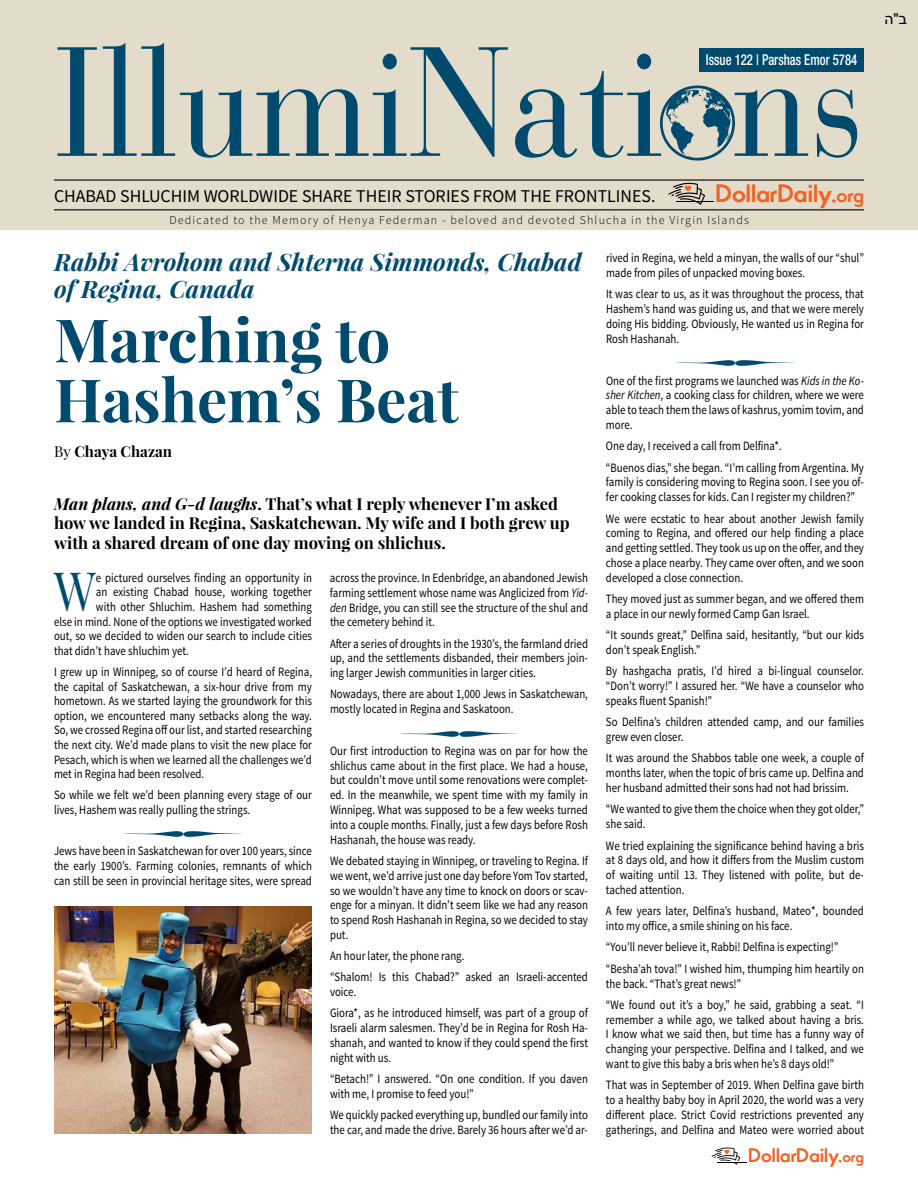
<style>
.page{position:relative;width:918px;height:1188px;background:#fff}
.page>*{position:absolute;margin:0;border:0;box-sizing:border-box;transform-origin:0 0}
.t1{font:154.2px "Bauer Bodoni Std";color:#004a6e;scale:.9 1}
.t2{font:700 60px/60px "Playfair Display";color:#004a6e}
.t3{font:54px "Playfair Display";color:#004a6e;scale:.85 1}
.t4{font:italic 700 24px/27px "Playfair Display";color:#004a6e}
.t5{font:700 24px "Movement";letter-spacing:-.005em;color:#f26323}
.t6{font:700 18.6px "Movement";letter-spacing:-.005em;color:#f26323}
.t7{font:18px "Source Sans Pro";color:#000}
.t8{font:700 16.5px/19.8px "Playfair Display";color:#000}
.t9{font:500 condensed 15px "Helvetica Neue LT Std";color:#fff;scale:.85 1}
.t10{font:700 15px "Playfair Display";color:#000}
.t11{font:15px "Arial";color:#000}
.t12{font:12.75px/14.9px "Source Sans Pro";color:#000;text-align:justify;scale:.85 1}
.t13{font:300 12px "Source Sans Pro";letter-spacing:.1em;color:#000}
.s1{color:#e4dcca}
.s2{font-size:19.05px}
.s3{font-weight:400}
.s4{font-style:italic}
.s5{font-size:14.85px}
</style>
<div class="page">
<div style="left:0;top:0;width:918px;height:230px;background:#e4dcca"></div>
<hr style="left:54px;top:179px;width:810px;height:2px;background:#000">
<hr style="left:54px;top:209px;width:810px;height:1px;background:#000">
<svg style="left:668px;top:183px;width:37px;height:22px"></svg>
<hr style="left:676px;top:201px;width:37px;height:1px;background:#000">
<svg style="left:712px;top:1147px;width:28px;height:18px"></svg>
<hr style="left:717px;top:1161px;width:30px;height:1px;background:#fff">
<hr style="left:717px;top:1162px;width:30px;height:1px;background:#000">
<svg style="left:660px;top:85px;width:75px;height:76px"></svg>
<div style="left:700px;top:48px;width:164px;height:24px;background:#004a6e"></div>
<img style="left:54px;top:907px;width:258px;height:227px">
<h1 class="t1" style="left:54px;top:11px;width:902px">IllumiNati<span class="s1">o</span>ns</h1>
<h3 class="t7" style="left:54px;top:185px;width:603px">CHABAD SHLUCHIM WORLDWIDE SHARE THEIR STORIES FROM THE FRONTLINES.</h3>
<p class="t9" style="left:706px;top:51px;width:180px">Issue 122 | Parshas Emor 5784</p>
<h3 class="t5" style="left:716px;top:178px;width:150px">DollarDaily.<span class="s2">org</span></h3>
<p class="t13" style="left:169px;top:213px;width:581px">Dedicated to the Memory of Henya Federman - beloved and devoted Shlucha in the Virgin Islands</p>
<h3 class="t4" style="left:54px;top:248px;width:529px">Rabbi Avrohom and Shterna Simmonds, Chabad of Regina, Canada</h3>
<h2 class="t2" style="left:54px;top:310px;width:406px">Marching to<br>Hashem’s Beat</h2>
<p class="t10" style="left:54px;top:442px;width:119px"><span class="s3">By</span> Chaya Chazan</p>
<p class="t8" style="left:54px;top:493px;width:517px"><span class="s4">Man plans, and G-d laughs</span>. That’s what I reply whenever I’m asked how we landed in Regina, Saskatchewan. My wife and I both grew up with a shared dream of one day moving on shlichus.</p>
<h3 class="t3" style="left:54px;top:557px;width:50px">W</h3>
<p class="t12" style="left:96px;top:570px;width:256px">e pictured ourselves finding an opportunity in</p>
<p class="t12" style="left:96px;top:585px;width:256px">an existing Chabad house, working together</p>
<p class="t12" style="left:96px;top:600px;width:256px">with other Shluchim. Hashem had something</p>
<p class="t12" style="left:54px;top:614px;width:305px">else in mind. None of the options we investigated worked</p>
<p class="t12" style="left:54px;top:629px;width:305px">out, so we decided to widen our search to include cities</p>
<p class="t12" style="left:54px;top:644px;width:160px">that didn’t have shluchim yet.</p>
<p class="t12" style="left:54px;top:665px;width:305px">I grew up in Winnipeg, so of course I’d heard of Regina, the capital of Saskatchewan, a six-hour drive from my hometown. As we started laying the groundwork for this option, we encountered many setbacks along the way.<br>So, we crossed Regina off our list, and started researching the next city. We’d made plans to visit the new place for Pesach, which is when we learned all the challenges we’d met in Regina had been resolved.</p>
<p class="t12" style="left:54px;top:788px;width:305px">So while we felt we’d been planning every stage of our</p>
<p class="t12" style="left:54px;top:803px;width:232px">lives, Hashem was really pulling the strings.</p>
<p class="t12" style="left:54px;top:844px;width:305px">Jews have been in Saskatchewan for over 100 years, since the early 1900’s. Farming colonies, remnants of which can still be seen in provincial heritage sites, were spread</p>
<p class="t12" style="left:330px;top:570px;width:305px">across the province. In Edenbridge, an abandoned Jewish farming settlement whose name was Anglicized from <span class="s4">Yid&shy;den</span> Bridge, you can still see the structure of the shul and the cemetery behind it.</p>
<p class="t12" style="left:330px;top:636px;width:305px">After a series of droughts in the 1930’s, the farmland dried up, and the settlements disbanded, their members join&shy;ing larger Jewish communities in larger cities.</p>
<p class="t12" style="left:330px;top:687px;width:305px">Nowadays, there are about 1,000 Jews in Saskatchewan, mostly located in Regina and Saskatoon.</p>
<p class="t12" style="left:330px;top:743px;width:305px">Our first introduction to Regina was on par for how the shlichus came about in the first place. We had a house, but couldn’t move until some renovations were complet-</p>
<p class="t12" style="left:330px;top:788px;width:305px">ed. In the meanwhile, we spent time with my family in Winnipeg. What was supposed to be a few weeks turned into a couple months. Finally, just a few days before Rosh Hashanah, the house was ready.</p>
<p class="t12" style="left:330px;top:854px;width:305px">We debated staying in Winnipeg, or traveling to Regina. If we went, we’d arrive just one day before Yom Tov started, so we wouldn’t have any time to knock on doors or scav&shy;enge for a minyan. It didn’t seem like we had any reason to spend Rosh Hashanah in Regina, so we decided to stay put.</p>
<p class="t12" style="left:330px;top:946px;width:305px;line-height:21.1px">An hour later, the phone rang.<br>“Shalom! Is this Chabad?” asked an Israeli-accented</p>
<p class="t12" style="left:330px;top:982px;width:305px;line-height:21.1px">voice.<br>Giora*, as he introduced himself, was part of a group of</p>
<p class="t12" style="left:330px;top:1021px;width:305px">Israeli alarm salesmen. They’d be in Regina for Rosh Ha&shy;shanah, and wanted to know if they could spend the first night with us.</p>
<p class="t12" style="left:330px;top:1072px;width:305px">“Betach!” I answered. “On one condition. If you daven with me, I promise to feed you!”</p>
<p class="t12" style="left:330px;top:1108px;width:305px">We quickly packed everything up, bundled our family into the car, and made the drive. Barely 36 hours after we’d ar-</p>
<p class="t12" style="left:606px;top:251px;width:305px">rived in Regina, we held a minyan, the walls of our “shul” made from piles of unpacked moving boxes.</p>
<p class="t12" style="left:606px;top:287px;width:305px">It was clear to us, as it was throughout the process, that Hashem’s hand was guiding us, and that we were merely doing His bidding. Obviously, He wanted us in Regina for Rosh Hashanah.</p>
<p class="t12" style="left:606px;top:373px;width:305px">One of the first programs we launched was <span class="s4">Kids in the Ko-</span></p>
<p class="t12" style="left:606px;top:388px;width:305px"><span class="s4">sher Kitchen</span>, a cooking class for children, where we were able to teach them the laws of kashrus, yomim tovim, and more.</p>
<p class="t12" style="left:606px;top:436px;width:305px;line-height:21.3px">One day, I received a call from Delfina*.<br>“Buenos dias,” she began. “I’m calling from Argentina. My</p>
<p class="t12" style="left:606px;top:475px;width:305px">family is considering moving to Regina soon. I see you of&shy;fer cooking classes for kids. Can I register my children?”</p>
<p class="t12" style="left:606px;top:511px;width:305px">We were ecstatic to hear about another Jewish family coming to Regina, and offered our help finding a place and getting settled. They took us up on the offer, and they chose a place nearby. They came over often, and we soon developed a close connection.</p>
<p class="t12" style="left:606px;top:592px;width:305px">They moved just as summer began, and we offered them a place in our newly formed Camp Gan Israel.</p>
<p class="t12" style="left:606px;top:628px;width:305px">“It sounds great,” Delfina said, hesitantly, “but our kids don’t speak English.”</p>
<p class="t12" style="left:606px;top:664px;width:305px">By hashgacha pratis, I’d hired a bi-lingual counselor. “Don’t worry!” I assured her. “We have a counselor who speaks fluent Spanish!”</p>
<p class="t12" style="left:606px;top:715px;width:305px">So Delfina’s children attended camp, and our families grew even closer.</p>
<p class="t12" style="left:606px;top:751px;width:305px">It was around the Shabbos table one week, a couple of months later, when the topic of bris came up. Delfina and her husband admitted their sons had not had brissim.</p>
<p class="t12" style="left:606px;top:802px;width:305px">“We wanted to give them the choice when they got older,” she said.</p>
<p class="t12" style="left:606px;top:838px;width:305px">We tried explaining the significance behind having a bris at 8 days old, and how it differs from the Muslim custom of waiting until 13. They listened with polite, but de&shy;tached attention.</p>
<p class="t12" style="left:606px;top:904px;width:305px">A few years later, Delfina’s husband, Mateo*, bounded into my office, a smile shining on his face.</p>
<p class="t12" style="left:606px;top:937px;width:305px;line-height:21.3px">“You’ll never believe it, Rabbi! Delfina is expecting!” “Besha’ah tova!” I wished him, thumping him heartily on</p>
<p class="t12" style="left:606px;top:973px;width:305px;line-height:21.3px">the back. “That’s great news!”<br>“We found out it’s a boy,” he said, grabbing a seat. “I</p>
<p class="t12" style="left:606px;top:1012px;width:305px">remember a while ago, we talked about having a bris.<br>I know what we said then, but time has a funny way of changing your perspective. Delfina and I talked, and we want to give this baby a bris when he’s 8 days old!”</p>
<p class="t12" style="left:606px;top:1078px;width:305px">That was in September of 2019. When Delfina gave birth to a healthy baby boy in April 2020, the world was a very different place. Strict Covid restrictions prevented any gatherings, and Delfina and Mateo were worried about</p>
<h3 class="t6" style="left:749px;top:1144px;width:117px">DollarDaily.<span class="s5">org</span></h3>
<p class="t11" style="left:884px;top:9px;width:24px">ה ב"</p>
</div>
